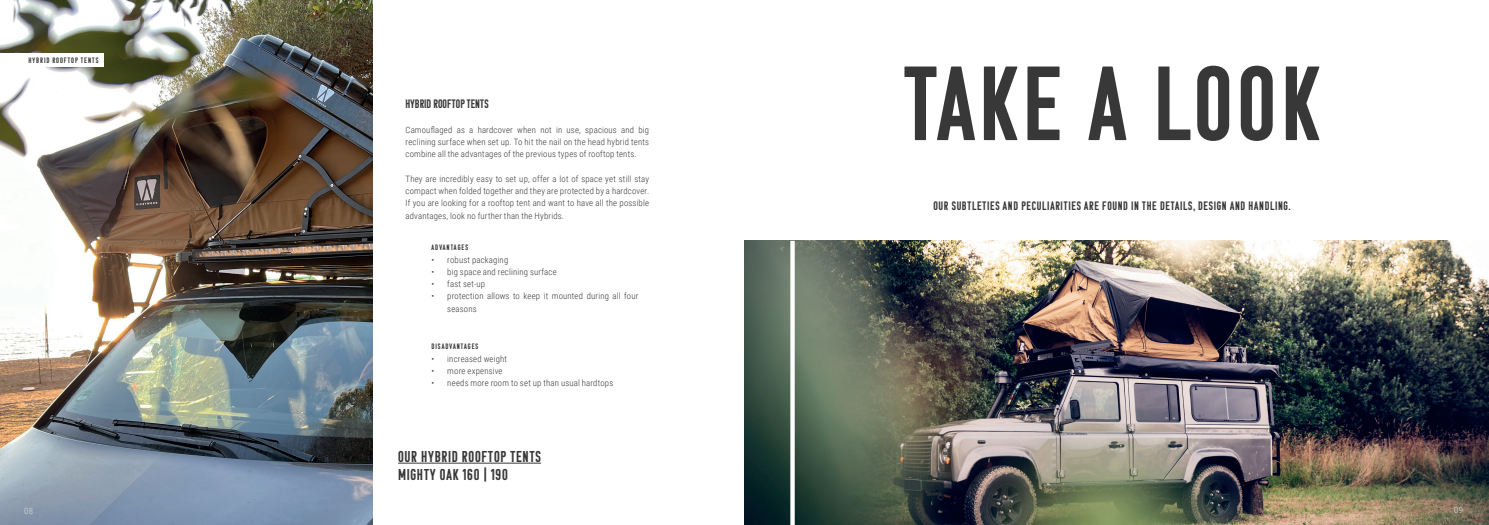
<style>
.page{position:relative;width:1489px;height:525px;background:#fff}
.page>*{position:absolute;margin:0;border:0;box-sizing:border-box;transform-origin:0 0}
.Cover_Page_Heading{font:105px "Komu B";letter-spacing:.05em;color:#383839}
.Section_Subheading{font:15.75px "Komu B";letter-spacing:.05em;color:#383839}
.Section_Subheading-2{font:12.25px "Komu B";letter-spacing:.06em;color:#383839}
.Paragraph_Question{font:12.25px "Komu B";letter-spacing:.015em;color:#383839}
.Paragraph_Text{font:300 8.75px/12.2px "Roboto Condensed";letter-spacing:.02em;color:#383839;text-align:justify}
.Paragraph_Text-2{font:300 8.75px "Roboto Condensed";color:#dcdddf}
.Image_Caption_Left{font:7.88px "Komu B";letter-spacing:.13em;color:#383839}
.Image_Caption_Right{font:7.88px "Komu B";letter-spacing:.125em;color:#383839}
</style>
<div class="page">
<img style="left:744px;top:241px;width:744px;height:283px">
<img style="left:0;top:0;width:372px;height:524px">
<svg style="left:790px;top:241px;width:4px;height:283px"></svg>
<hr style="left:398px;top:462px;width:143px;height:1px;background:#383839">
<div style="left:0;top:53px;width:103px;height:13px;background:#fff"></div>
<p class="Image_Caption_Right" style="left:28px;top:56px;width:71px">HYBRID ROOFTOP TENTS</p>
<p class="Paragraph_Question" style="left:405px;top:97px;width:85px">HYBRID ROOFTOP TENTS</p>
<p class="Paragraph_Text" style="left:405px;top:123px;width:245px">Camouflaged as a hardcover when not in use, spacious and big reclining surface when set up. To hit the nail on the head hybrid tents combine all the advantages of the previous types of rooftop tents.</p>
<p class="Paragraph_Text" style="left:405px;top:172px;width:245px">They are incredibly easy to set up, offer a lot of space yet still stay compact when folded together and they are protected by a hardcover.<br>If you are looking for a rooftop tent and want to have all the possible advantages, look no further than the Hybrids.</p>
<p class="Image_Caption_Left" style="left:431px;top:243px;width:38px">ADVANTAGES</p>
<p class="Paragraph_Text" style="left:431px;top:253px;width:78px">• robust packaging</p>
<p class="Paragraph_Text" style="left:431px;top:265px;width:127px">• big space and reclining surface</p>
<p class="Paragraph_Text" style="left:431px;top:277px;width:55px">• fast set-up</p>
<p class="Paragraph_Text" style="left:447px;top:289px;width:192px;text-indent:-16px">• protection allows to keep it mounted during all four seasons</p>
<p class="Image_Caption_Left" style="left:431px;top:342px;width:48px">DISADVANTAGES</p>
<p class="Paragraph_Text" style="left:431px;top:352px;width:77px">• increased weight</p>
<p class="Paragraph_Text" style="left:431px;top:364px;width:73px">• more expensive</p>
<p class="Paragraph_Text" style="left:431px;top:376px;width:183px">• needs more room to set up than usual hardtops</p>
<p class="Section_Subheading" style="left:398px;top:447px;width:144px">OUR HYBRID ROOFTOP TENTS</p>
<p class="Section_Subheading" style="left:398px;top:465px;width:111px">MIGHTY OAK 160 | 190</p>
<p class="Cover_Page_Heading" style="left:904px;top:46px;width:416px">TAKE A LOOK</p>
<p class="Section_Subheading-2" style="left:933px;top:199px;width:358px">OUR SUBTLETIES AND PECULIARITIES ARE FOUND IN THE DETAILS, DESIGN AND HANDLING.</p>
<p class="Paragraph_Text-2" style="left:24px;top:504px;width:10px">08</p>
<p class="Paragraph_Text-2" style="left:1454px;top:503px;width:10px">09</p>
</div>
